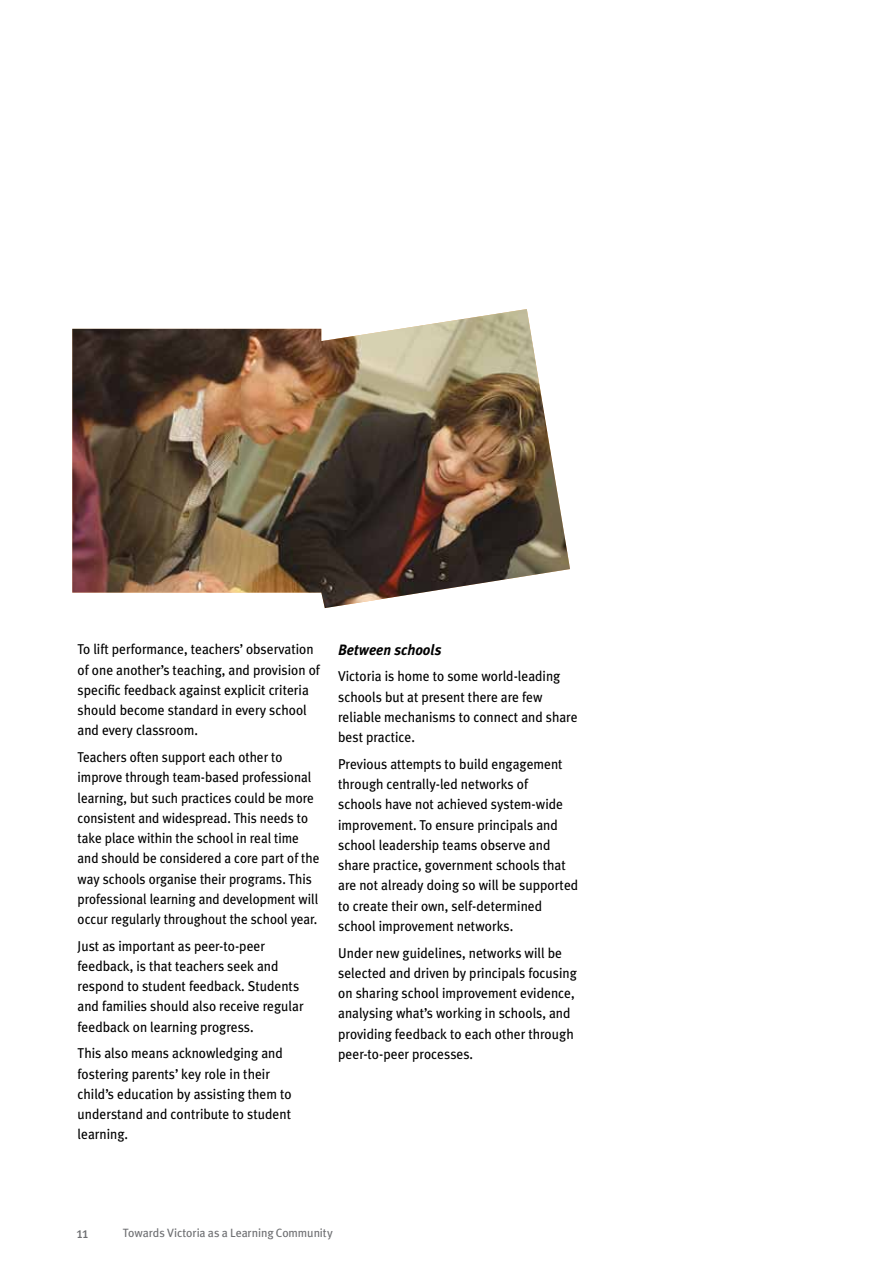
<style>
.page{position:relative;width:893px;height:1263px;background:#fff}
.page>*{position:absolute;margin:0;border:0;box-sizing:border-box;transform-origin:0 0}
.t1{font:italic 700 15px "Meta Plus";color:#000;scale:.95 1}
.t2{font:15px "Meta Plus";color:#6d6e71}
.t3{font:14.25px/20.2px "Meta Plus";color:#000;scale:.95 1}
.t4{font:14.25px/20.2px "Meta Plus";color:#000;scale:.93 1}
.t5{font:12px "Meta Plus";letter-spacing:-.01em;color:#6d6e71}
</style>
<div class="page">
<img style="left:72px;top:309px;width:498px;height:299px">
<p class="t3" style="left:78px;top:639px;width:257px">To lift performance, teachers’ observation of one another’s teaching, and provision of specific feedback against explicit criteria should become standard in every school and every classroom.</p>
<p class="t4" style="left:78px;top:747px;width:262px">Teachers often support each other to improve through team-based professional learning, but such practices could be more consistent and widespread. This needs to take place within the school in real time and should be considered a core part of the way schools organise their programs. This professional learning and development will occur regularly throughout the school year.</p>
<p class="t3" style="left:78px;top:935px;width:239px">Just as important as peer-to-peer feedback, is that teachers seek and respond to student feedback. Students and families should also receive regular feedback on learning progress.</p>
<p class="t3" style="left:78px;top:1043px;width:227px">This also means acknowledging and fostering parents’ key role in their child’s education by assisting them to understand and contribute to student learning.</p>
<p class="t1" style="left:338px;top:641px;width:110px">Between schools</p>
<p class="t3" style="left:338px;top:666px;width:253px">Victoria is home to some world-leading schools but at present there are few reliable mechanisms to connect and share best practice.</p>
<p class="t3" style="left:338px;top:754px;width:254px">Previous attempts to build engagement through centrally-led networks of<br>schools have not achieved system-wide improvement. To ensure principals and school leadership teams observe and share practice, government schools that are not already doing so will be supported to create their own, self-determined school improvement networks.</p>
<p class="t3" style="left:338px;top:942px;width:253px">Under new guidelines, networks will be selected and driven by principals focusing on sharing school improvement evidence, analysing what’s working in schools, and providing feedback to each other through peer-to-peer processes.</p>
<p class="t2" style="left:77px;top:1224px;width:13px">11</p>
<p class="t5" style="left:123px;top:1226px;width:211px">Towards Victoria as a Learning Community</p>
</div>
